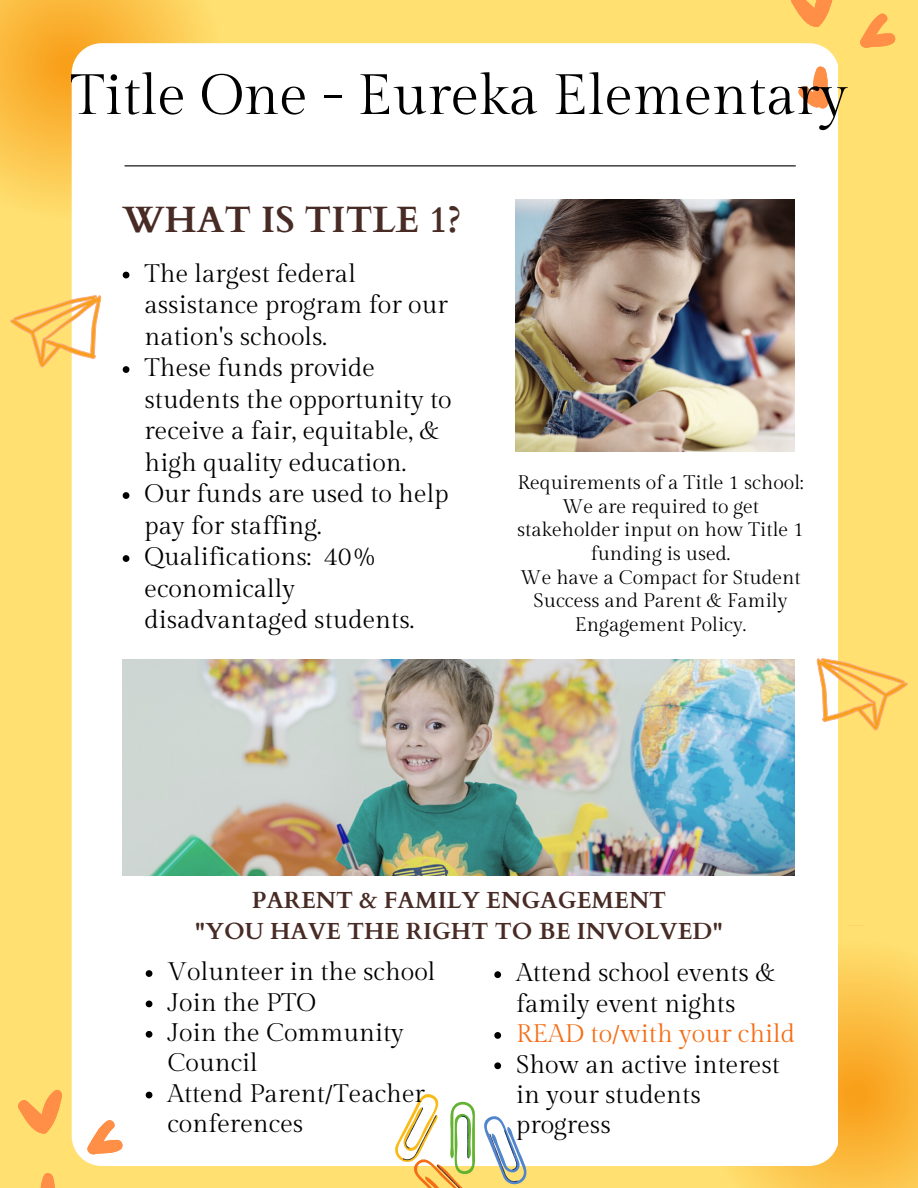
<style>
.page{position:relative;width:918px;height:1188px;background:#ffe070}
.page>*{position:absolute;margin:0;border:0;box-sizing:border-box;transform-origin:0 0}
.t1{font:56.85px "Gilda Display";color:#000}
.t2{font:700 36.75px "Cardo";color:#472b24}
.t3{font:25.35px/31.5px "Gilda Display";color:#000}
.t4{font:25.35px "Gilda Display";color:#f46e16}
.t5{font:700 23.25px/31.5px "Cardo";color:#472b24;text-align:center}
.t6{font:19.65px/23.7px "Gilda Display";color:#000;text-align:center}
</style>
<div class="page">
<svg style="left:0;top:0;width:203px;height:233px"></svg>
<svg style="left:688px;top:957px;width:230px;height:231px;background:#fbbe44"></svg>
<div style="left:72px;top:43px;width:766px;height:1122px;background:#fff;border-radius:30px"></div>
<img style="left:516px;top:200px;width:279px;height:252px">
<img style="left:122px;top:660px;width:672px;height:216px">
<hr style="left:125px;top:165px;width:670px;height:1px;background:#000">
<svg style="left:10px;top:295px;width:91px;height:72px"></svg>
<svg style="left:817px;top:658px;width:91px;height:72px"></svg>
<svg style="left:798px;top:66px;width:31px;height:43px"></svg>
<svg style="left:791px;top:0;width:42px;height:27px"></svg>
<svg style="left:860px;top:13px;width:36px;height:35px"></svg>
<svg style="left:40px;top:1173px;width:15px;height:15px"></svg>
<svg style="left:18px;top:1089px;width:44px;height:45px"></svg>
<svg style="left:87px;top:1120px;width:36px;height:35px"></svg>
<svg style="left:394px;top:1094px;width:132px;height:94px"></svg>
<svg style="left:123px;top:272px;width:6px;height:6px"></svg>
<svg style="left:123px;top:366px;width:6px;height:7px"></svg>
<svg style="left:123px;top:492px;width:6px;height:7px"></svg>
<svg style="left:123px;top:555px;width:6px;height:7px"></svg>
<svg style="left:146px;top:970px;width:6px;height:7px"></svg>
<svg style="left:146px;top:1001px;width:6px;height:6px"></svg>
<svg style="left:146px;top:1031px;width:6px;height:7px"></svg>
<svg style="left:146px;top:1092px;width:6px;height:6px"></svg>
<svg style="left:494px;top:971px;width:7px;height:7px"></svg>
<svg style="left:494px;top:1032px;width:7px;height:7px"></svg>
<svg style="left:494px;top:1062px;width:7px;height:7px"></svg>
<h1 class="t1" style="left:70px;top:63px;width:779px">Title One - Eureka Elementary</h1>
<h2 class="t2" style="left:122px;top:196px;width:341px">WHAT IS TITLE 1?</h2>
<p class="t3" style="left:144px;top:258px;width:309px">The largest federal assistance program for our nation's schools.<br>These funds provide students the opportunity to receive a fair, equitable, &amp; high quality education.<br>Our funds are used to help pay for staffing.<br>Qualifications: 40% economically disadvantaged students.</p>
<p class="t6" style="left:517px;top:471px;width:288px">Requirements of a Title 1 school:<br>We are required to get stakeholder input on how Title 1 funding is used.<br>We have a Compact for Student<br>Success and Parent &amp; Family<br>Engagement Policy.</p>
<p class="t5" style="left:195px;top:885px;width:530px">PARENT &amp; FAMILY ENGAGEMENT<br>"YOU HAVE THE RIGHT TO BE INVOLVED"</p>
<p class="t3" style="left:167px;top:957px;width:270px;line-height:30.3px">Volunteer in the school<br>Join the PTO<br>Join the Community<br>Council<br>Attend Parent/Teacher conferences</p>
<p class="t3" style="left:516px;top:959px;width:261px;line-height:30.3px">Attend school events &amp; family event nights</p>
<p class="t4" style="left:516px;top:1020px;width:281px">READ to/with your child</p>
<p class="t3" style="left:516px;top:1050px;width:265px;line-height:30.3px">Show an active interest in your students progress</p>
</div>
